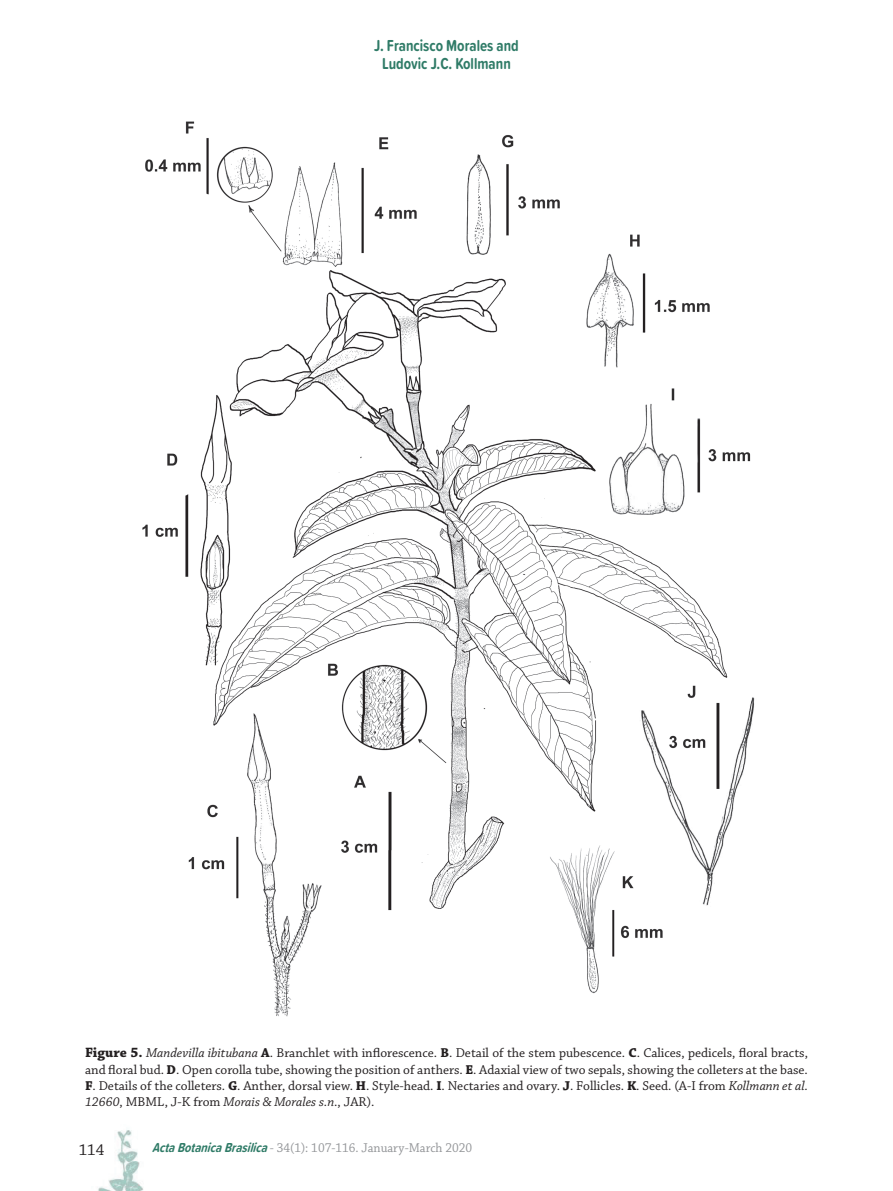
<style>
.page{position:relative;width:893px;height:1191px;background:#fff}
.page>*{position:absolute;margin:0;border:0;box-sizing:border-box;transform-origin:0 0}
.t1{font:700 16.5px/18px "Proxima Soft Cond";color:#2f7b67;text-align:center;scale:.91 1}
.t2{font:16.5px "Chaparral Pro";color:#231f20}
.t3{font:13.5px/16.2px "Chaparral Pro";color:#231f20;text-align:justify}
.t4{font:13.5px "Chaparral Pro";color:#939598;scale:.95 1}
.s1{font-weight:700;font-size:14.25px}
.s2{font-style:italic}
.s3{font-weight:700}
.s4{font-family:"Proxima Soft Cond";font-weight:700;font-style:italic;color:#2f7b67}
</style>
<div class="page">
<img style="left:98px;top:1130px;width:45px;height:61px">
<img style="left:142px;top:121px;width:613px;height:896px">
<p class="t1" style="left:374px;top:36px;width:161px">J. Francisco Morales and<br>Ludovic J.C. Kollmann</p>
<p class="t3" style="left:85px;top:1045px;width:724px"><span class="s1">Figure 5.</span> <span class="s2">Mandevilla ibitubana</span> <span class="s3">A</span>. Branchlet with inflorescence. <span class="s3">B</span>. Detail of the stem pubescence. <span class="s3">C</span>. Calices, pedicels, floral bracts, and floral bud. <span class="s3">D</span>. Open corolla tube, showing the position of anthers. <span class="s3">E</span>. Adaxial view of two sepals, showing the colleters at the base.<br><span class="s3">F</span>. Details of the colleters. <span class="s3">G</span>. Anther, dorsal view. <span class="s3">H</span>. Style-head. <span class="s3">I</span>. Nectaries and ovary. <span class="s3">J</span>. Follicles. <span class="s3">K</span>. Seed. (A-I from <span class="s2">Kollmann et al.<br>12660</span>, MBML, J-K from <span class="s2">Morais &amp; Morales s.n</span>., JAR).</p>
<p class="t2" style="left:79px;top:1141px;width:27px">114</p>
<p class="t4" style="left:152px;top:1140px;width:339px"><span class="s4">ActaBotanicaBrasilica</span>- 34(1): 107-116. January-March 2020</p>
</div>
